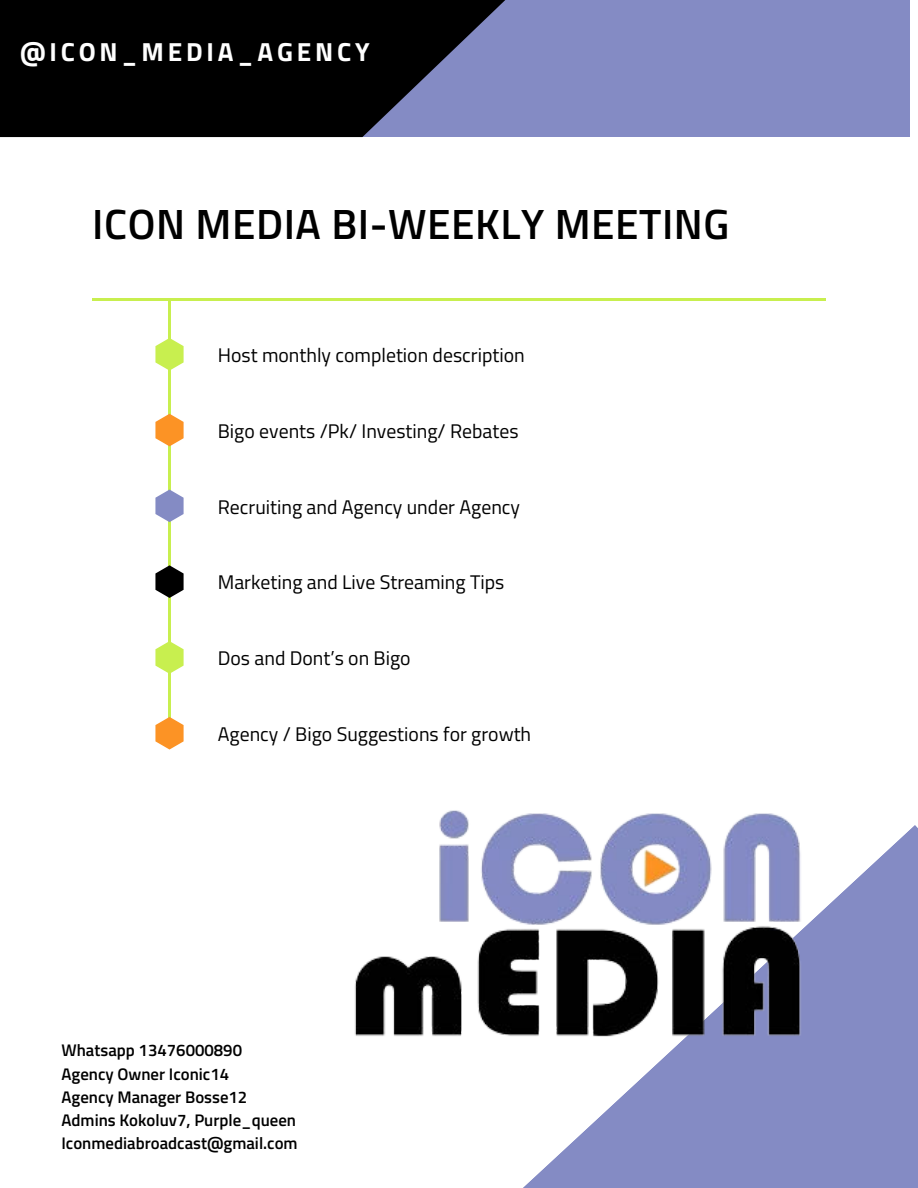
<style>
.page{position:relative;width:918px;height:1188px;background:#fff}
.page>*{position:absolute;margin:0;border:0;box-sizing:border-box;transform-origin:0 0}
.t1{font:600 42.3px "Titillium Web";letter-spacing:.015em;color:#000}
.t2{font:700 26.25px "Titillium Web";letter-spacing:.145em;color:#fff}
.t3{font:19.8px "Titillium Web";color:#000}
.t4{font:600 16.8px/23.1px "Titillium Web";color:#000}
</style>
<div class="page">
<div style="left:6px;top:0;width:904px;height:137px;background:#848bc4"></div>
<hr style="left:168px;top:300px;width:2px;height:429px;background:#c8ef4f">
<hr style="left:92px;top:299px;width:734px;height:2px;background:#c8ef4f">
<svg style="left:155px;top:338px;width:29px;height:33px"></svg>
<svg style="left:155px;top:414px;width:29px;height:32px"></svg>
<svg style="left:155px;top:490px;width:29px;height:32px"></svg>
<svg style="left:155px;top:565px;width:29px;height:33px"></svg>
<svg style="left:155px;top:641px;width:29px;height:33px"></svg>
<svg style="left:155px;top:717px;width:29px;height:33px"></svg>
<svg style="left:0;top:0;width:505px;height:137px;background:#12131b"></svg>
<svg style="left:523px;top:825px;width:395px;height:363px;fill:#848bc4"></svg>
<img style="left:354px;top:810px;width:460px;height:235px">
<h2 class="t2" style="left:20px;top:32px;width:351px">@ICON_MEDIA_AGENCY</h2>
<h1 class="t1" style="left:92px;top:193px;width:639px">ICON MEDIA BI-WEEKLY MEETING</h1>
<p class="t3" style="left:218px;top:341px;width:308px">Host monthly completion description</p>
<p class="t3" style="left:218px;top:416px;width:302px">Bigo events /Pk/ Investing/ Rebates</p>
<p class="t3" style="left:218px;top:492px;width:304px">Recruiting and Agency under Agency</p>
<p class="t3" style="left:218px;top:568px;width:288px">Marketing and Live Streaming Tips</p>
<p class="t3" style="left:218px;top:644px;width:194px">Dos and Dont’s on Bigo</p>
<p class="t3" style="left:218px;top:719px;width:315px">Agency / Bigo Suggestions for growth</p>
<p class="t4" style="left:61px;top:1038px;width:238px">Whatsapp 13476000890<br>Agency Owner Iconic14<br>Agency Manager Bosse12<br>Admins Kokoluv7, Purple_queen<br>Iconmediabroadcast@gmail.com</p>
</div>
